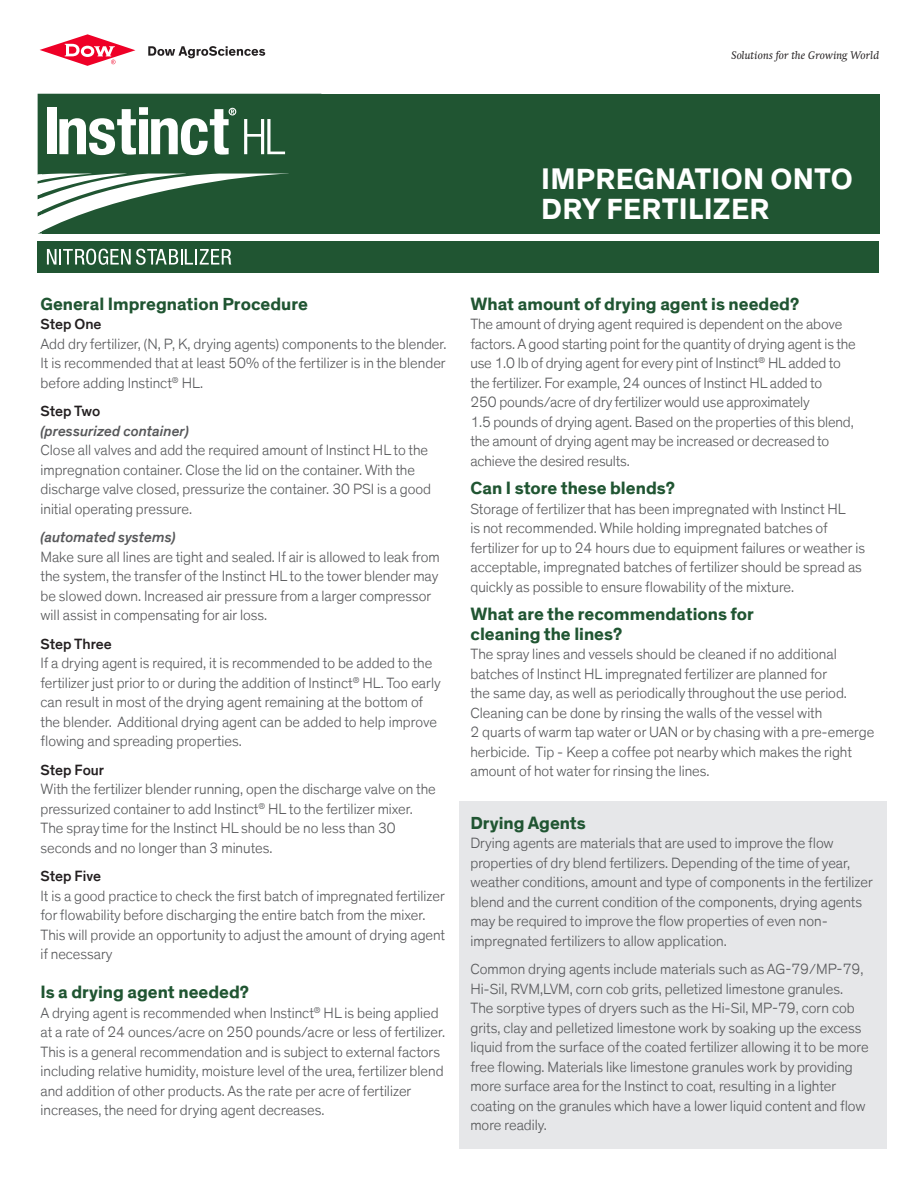
<style>
.page{position:relative;width:918px;height:1188px;background:#fff}
.page>*{position:absolute;margin:0;border:0;box-sizing:border-box;transform-origin:0 0}
.t1{font:700 30px/30px "Dow Corporate";letter-spacing:.01em;color:#fff}
.t2{font:700 18px/19.5px "Dow Corporate";color:#205532}
.t3{font:300 15px/19.5px "Dow Corporate";color:#57585a}
.t4{font:italic 500 15px "Dow Corporate";color:#57585a}
.t5{font:500 15px "Dow Corporate";color:#231f20}
.t6{font:italic 11.25px "Swift Neue LT Pro";letter-spacing:.02em;color:#231f20}
</style>
<div class="page">
<svg style="left:40px;top:34px;width:95px;height:32px"></svg>
<svg style="left:148px;top:46px;width:117px;height:12px"></svg>
<div style="left:459px;top:801px;width:427px;height:347px;background:#e6e7e9"></div>
<div style="left:42px;top:94px;width:837px;height:140px;background:#205532"></div>
<div style="left:40px;top:241px;width:839px;height:31px;background:#205532"></div>
<div style="left:38px;top:241px;width:283px;height:31px;background:#205532"></div>
<svg style="left:47px;top:249px;width:185px;height:16px"></svg>
<svg style="left:38px;top:94px;width:251px;height:140px"></svg>
<p class="t6" style="left:731px;top:48px;width:149px">Solutions for the Growing World</p>
<p class="t1" style="left:541px;top:164px;width:313px">IMPREGNATION ONTO<br>DRY FERTILIZER</p>
<p class="t2" style="left:40px;top:294px;width:269px">General Impregnation Procedure</p>
<p class="t5" style="left:40px;top:315px;width:63px">Step One</p>
<p class="t3" style="left:40px;top:334px;width:408px;text-align:justify">Add dry fertilizer, (N, P, K, drying agents) components to the blender.<br>It is recommended that at least 50% of the fertilizer is in the blender before adding Instinct<sup>®</sup> HL.</p>
<p class="t5" style="left:40px;top:402px;width:61px">Step Two</p>
<p class="t4" style="left:40px;top:422px;width:150px">(pressurized container)</p>
<p class="t3" style="left:40px;top:441px;width:392px">Close all valves and add the required amount of Instinct HL to the impregnation container. Close the lid on the container. With the discharge valve closed, pressurize the container. 30 PSI is a good initial operating pressure.</p>
<p class="t4" style="left:40px;top:528px;width:137px">(automated systems)</p>
<p class="t3" style="left:40px;top:547px;width:401px">Make sure all lines are tight and sealed. If air is allowed to leak from the system, the transfer of the Instinct HL to the tower blender may be slowed down. Increased air pressure from a larger compressor will assist in compensating for air loss.</p>
<p class="t5" style="left:40px;top:635px;width:73px">Step Three</p>
<p class="t3" style="left:40px;top:654px;width:402px">If a drying agent is required, it is recommended to be added to the fertilizer just prior to or during the addition of Instinct<sup>®</sup> HL. Too early can result in most of the drying agent remaining at the bottom of the blender. Additional drying agent can be added to help improve flowing and spreading properties.</p>
<p class="t5" style="left:40px;top:761px;width:65px">Step Four</p>
<p class="t3" style="left:40px;top:780px;width:397px">With the fertilizer blender running, open the discharge valve on the pressurized container to add Instinct<sup>®</sup> HL to the fertilizer mixer.<br>The spray time for the Instinct HL should be no less than 30 seconds and no longer than 3 minutes.</p>
<p class="t5" style="left:40px;top:867px;width:62px">Step Five</p>
<p class="t3" style="left:40px;top:886px;width:406px">It is a good practice to check the first batch of impregnated fertilizer for flowability before discharging the entire batch from the mixer.<br>This will provide an opportunity to adjust the amount of drying agent if necessary</p>
<p class="t2" style="left:40px;top:983px;width:210px">Is a drying agent needed?</p>
<p class="t3" style="left:40px;top:1003px;width:406px">A drying agent is recommended when Instinct<sup>®</sup> HL is being applied at a rate of 24 ounces/acre on 250 pounds/acre or less of fertilizer.<br>This is a general recommendation and is subject to external factors including relative humidity, moisture level of the urea, fertilizer blend and addition of other products. As the rate per acre of fertilizer increases, the need for drying agent decreases.</p>
<p class="t2" style="left:470px;top:294px;width:330px">What amount of drying agent is needed?</p>
<p class="t3" style="left:470px;top:315px;width:387px">The amount of drying agent required is dependent on the above factors. A good starting point for the quantity of drying agent is the use 1.0 lb of drying agent for every pint of Instinct<sup>®</sup> HL added to the fertilizer. For example, 24 ounces of Instinct HL added to<br>250 pounds/acre of dry fertilizer would use approximately<br>1.5 pounds of drying agent. Based on the properties of this blend, the amount of drying agent may be increased or decreased to achieve the desired results.</p>
<p class="t2" style="left:470px;top:479px;width:206px">Can I store these blends?</p>
<p class="t3" style="left:470px;top:499px;width:396px">Storage of fertilizer that has been impregnated with Instinct HL<br>is not recommended. While holding impregnated batches of fertilizer for up to 24 hours due to equipment failures or weather is acceptable, impregnated batches of fertilizer should be spread as quickly as possible to ensure flowability of the mixture.</p>
<p class="t2" style="left:470px;top:605px;width:285px">What are the recommendations for cleaning the lines?</p>
<p class="t3" style="left:470px;top:645px;width:405px">The spray lines and vessels should be cleaned if no additional batches of Instinct HL impregnated fertilizer are planned for<br>the same day, as well as periodically throughout the use period.<br>Cleaning can be done by rinsing the walls of the vessel with<br>2 quarts of warm tap water or UAN or by chasing with a pre-emerge herbicide. Tip - Keep a coffee pot nearby which makes the right amount of hot water for rinsing the lines.</p>
<p class="t2" style="left:470px;top:813px;width:117px">Drying Agents</p>
<p class="t3" style="left:470px;top:834px;width:404px">Drying agents are materials that are used to improve the flow properties of dry blend fertilizers. Depending of the time of year, weather conditions, amount and type of components in the fertilizer blend and the current condition of the components, drying agents may be required to improve the flow properties of even non&shy;impregnated fertilizers to allow application.</p>
<p class="t3" style="left:470px;top:960px;width:400px">Common drying agents include materials such as AG-79/MP-79, Hi-Sil, RVM,LVM, corn cob grits, pelletized limestone granules.<br>The sorptive types of dryers such as the Hi-Sil, MP-79, corn cob grits, clay and pelletized limestone work by soaking up the excess liquid from the surface of the coated fertilizer allowing it to be more free flowing. Materials like limestone granules work by providing more surface area for the Instinct to coat, resulting in a lighter coating on the granules which have a lower liquid content and flow more readily.</p>
</div>
